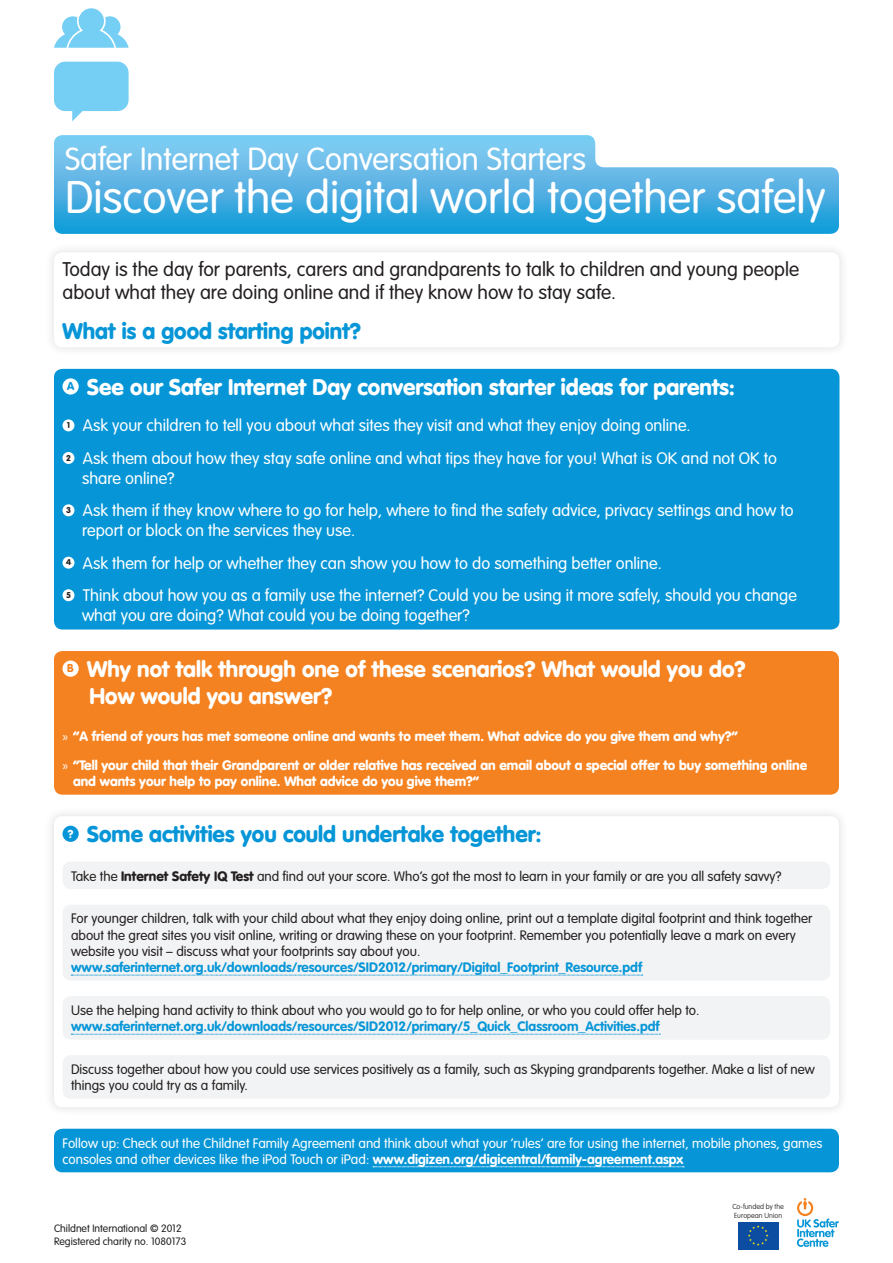
<style>
.page{position:relative;width:893px;height:1263px;background:#fff}
.page>*{position:absolute;margin:0;border:0;box-sizing:border-box;transform-origin:0 0}
.t1{font:300 45px "VAG Rounded Std";color:#fff}
.t2{font:300 31.5px "VAG Rounded Std";color:#fff}
.t3{font:900 22.35px/26.8px "VAG Rounded Std";color:#fff}
.t4{font:900 22.35px "VAG Rounded Std";color:#0696d7}
.t5{font:300 19.5px/23.4px "VAG Rounded Std";color:#231f20}
.t6{font:300 16.5px/32.5px "VAG Rounded Std";color:#fff}
.t7{font:300 13.5px/16.2px "VAG Rounded Std";color:#231f20}
.t8{font:900 13.5px/29px "VAG Rounded Std";color:#fff}
.t9{font:300 13.5px/16.2px "VAG Rounded Std";color:#fff}
.t10{font:700 13.5px/16.2px "VAG Rounded Std";color:#0696d7}
.Box{font:300 10.5px/12.6px "VAG Rounded Std";color:#231f20}
.t11{font:100 7.2px/8.6px "VAG Rounded Std";color:#231f20}
.s1{font-family:"Myriad Pro";font-weight:400}
.s2{font-weight:900}
.s3{font-weight:700;color:#0696d7}
.s4{font-weight:300;color:#231f20}
.s5{font-weight:700}
</style>
<div class="page">
<svg style="left:54px;top:135px;width:785px;height:99px;background:#60b9e6"></svg>
<svg style="left:54px;top:62px;width:75px;height:59px"></svg>
<svg style="left:797px;top:1198px;width:42px;height:49px"></svg>
<div style="left:738px;top:1222px;width:41px;height:27px;background:#0d4da1"></div>
<svg style="left:748px;top:1225px;width:20px;height:21px"></svg>
<svg style="left:54px;top:8px;width:75px;height:40px"></svg>
<div style="left:44px;top:243px;width:805px;height:114px;background:#f8f8f8"></div>
<div style="left:54px;top:252px;width:785px;height:95px;background:#fff;border-radius:9px"></div>
<div style="left:54px;top:369px;width:785px;height:260px;background:#0696d7;border-radius:9px"></div>
<div style="left:63px;top:378px;width:16px;height:17px;background:#fff;border-radius:50%"></div>
<div style="left:63px;top:419px;width:11px;height:12px;background:#fff;border-radius:50%"></div>
<div style="left:63px;top:452px;width:11px;height:12px;background:#fff;border-radius:50%"></div>
<div style="left:63px;top:504px;width:11px;height:12px;background:#fff;border-radius:50%"></div>
<div style="left:63px;top:557px;width:11px;height:12px;background:#fff;border-radius:50%"></div>
<div style="left:63px;top:589px;width:11px;height:12px;background:#fff;border-radius:50%"></div>
<div style="left:54px;top:651px;width:785px;height:144px;background:#f58220;border-radius:9px"></div>
<div style="left:63px;top:660px;width:16px;height:17px;background:#fff;border-radius:50%"></div>
<div style="left:44px;top:806px;width:805px;height:311px;background:#f8f8f8"></div>
<div style="left:54px;top:816px;width:785px;height:291px;background:#fff;border-radius:9px"></div>
<div style="left:63px;top:826px;width:16px;height:16px;background:#0696d7;border-radius:50%"></div>
<div style="left:63px;top:861px;width:767px;height:28px;background:#f2f3f4;border-radius:9px"></div>
<div style="left:63px;top:904px;width:767px;height:76px;background:#f2f3f4;border-radius:9px"></div>
<svg style="left:71px;top:975px;width:572px;height:1px"></svg>
<div style="left:63px;top:996px;width:767px;height:44px;background:#f2f3f4;border-radius:9px"></div>
<svg style="left:71px;top:1034px;width:589px;height:1px"></svg>
<div style="left:63px;top:1055px;width:767px;height:44px;background:#f2f3f4;border-radius:9px"></div>
<div style="left:54px;top:1129px;width:785px;height:43px;background:#0696d7;border-radius:9px"></div>
<svg style="left:373px;top:1166px;width:311px;height:1px"></svg>
<h1 class="t2" style="left:65px;top:140px;width:522px">Safer Internet Day Conversation Starters</h1>
<h1 class="t1" style="left:65px;top:171px;width:762px">Discover the digital world together safely</h1>
<p class="t5" style="left:63px;top:258px;width:738px">Today is the day for parents, carers and grandparents to talk to children and young people about what they are doing online and if they know how to stay safe.</p>
<p class="t4" style="left:63px;top:317px;width:300px">What is a good starting point?</p>
<p class="t3" style="left:67px;top:374px;width:670px"><sup>A</sup> See our Safer Internet Day conversation starter ideas for parents:</p>
<p class="t6" style="left:67px;top:410px;width:712px"><sup>1</sup> Ask your children to tell you about what sites they visit and what they enjoy doing online.<br><sup>2</sup> Ask them about how they stay safe online and what tips they have for you! What is OK and not OK to</p>
<p class="t6" style="left:66px;top:462px;width:729px;text-indent:16px">share online?<br><sup>3</sup> Ask them if they know where to go for help, where to find the safety advice, privacy settings and how to</p>
<p class="t6" style="left:66px;top:515px;width:732px;text-indent:16px">report or block on the services they use.<br><sup>4</sup> Ask them for help or whether they can show you how to do something better online.<br><sup>5</sup> Think about how you as a family use the internet? Could you be using it more safely, should you change</p>
<p class="t6" style="left:82px;top:599px;width:389px">what you are doing? What could you be doing together?</p>
<p class="t3" style="left:90px;top:656px;width:658px;text-indent:-22px"><sup>B</sup> Why not talk through one of these scenarios? What would you do?<br>How would you answer?</p>
<p class="t8" style="left:63px;top:722px;width:746px"><span class="s1">»</span> “A friend of yours has met someone online and wants to meet them. What advice do you give them and why?”<br><span class="s1">»</span> “Tell your child that their Grandparent or older relative has received an email about a special offer to buy something online</p>
<p class="t8" style="left:73px;top:767px;width:408px">and wants your help to pay online. What advice do you give them?”</p>
<p class="t4" style="left:68px;top:820px;width:476px"><sup>?</sup> Some activities you could undertake together:</p>
<p class="t7" style="left:71px;top:868px;width:712px">Take the <span class="s2">Internet Safety IQ Test</span> and find out your score. Who’s got the most to learn in your family or are you all safety savvy?</p>
<p class="t7" style="left:71px;top:911px;width:743px">For younger children, talk with your child about what they enjoy doing online, print out a template digital footprint and think together about the great sites you visit online, writing or drawing these on your footprint. Remember you potentially leave a mark on every website you visit – discuss what your footprints say about you. <span class="s3">www.saferinternet.org.uk/downloads/resources/SID2012/primary/Digital_Footprint_Resource.pdf</span></p>
<p class="t10" style="left:71px;top:1002px;width:630px"><span class="s4">Use the helping hand activity to think about who you would go to for help online, or who you could offer help to. </span>www.saferinternet.org.uk/downloads/resources/SID2012/primary/5_Quick_Classroom_Activities.pdf</p>
<p class="t7" style="left:71px;top:1062px;width:745px">Discuss together about how you could use services positively as a family, such as Skyping grandparents together. Make a list of new things you could try as a family.</p>
<p class="t9" style="left:63px;top:1135px;width:761px">Follow up: Check out the Childnet Family Agreement and think about what your ‘rules’ are for using the internet, mobile phones, games consoles and other devices like the iPod Touch or iPad: <span class="s5">www.digizen.org/digicentral/family-agreement.aspx</span></p>
<p class="Box" style="left:54px;top:1222px;width:134px">Childnet International © 2012<br>Registered charity no. 1080173</p>
<p class="t11" style="left:732px;top:1203px;width:53px">Co-funded by the<br>European Union</p>
</div>
